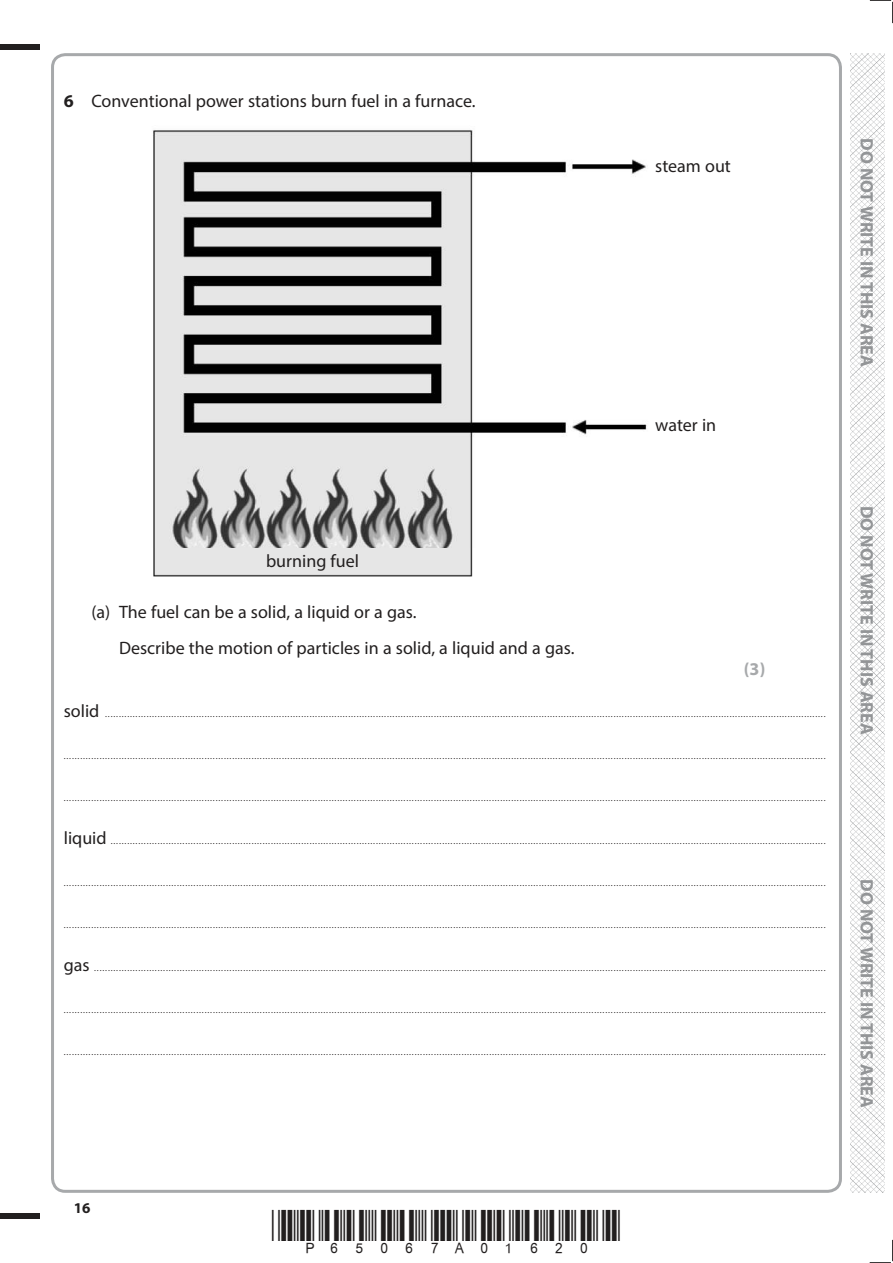
<style>
.page{position:relative;width:893px;height:1263px;background:#fff}
.page>*{position:absolute;margin:0;border:0;box-sizing:border-box;transform-origin:0 0}
.t1{font:18px/36px "Myriad Pro";color:#221f1f}
.t2{font:700 18px "Myriad Pro";color:#939597}
.t3{font:700 18px "Myriad Pro";color:#a7a9ab}
.t4{font:700 15px "Myriad Pro";color:#221f1f}
.t5{font:9px "Myriad Pro";color:#221f1f}
.s1{font-weight:700}
.s2{font-size:18px}
</style>
<div class="page">
<div style="left:0;top:44px;width:40px;height:5px;background:#221f1f"></div>
<div style="left:0;top:1214px;width:40px;height:5px;background:#221f1f"></div>
<svg style="left:870px;top:0;width:23px;height:23px"></svg>
<svg style="left:870px;top:1240px;width:23px;height:23px"></svg>
<img style="left:850px;top:53px;width:34px;height:1140px">
<img style="left:153px;top:547px;width:320px;height:30px">
<img style="left:153px;top:130px;width:494px;height:417px">
<h1 class="t1" style="left:64px;top:85px;width:413px"><span class="s1">6</span> Conventional power stations burn fuel in a furnace.</h1>
<h1 class="t1" style="left:655px;top:150px;width:77px">steam out</h1>
<h1 class="t1" style="left:266px;top:545px;width:95px">burning fuel</h1>
<h1 class="t1" style="left:119px;top:595px;width:457px;text-indent:-28px">(a) The fuel can be a solid, a liquid or a gas.<br>Describe the motion of particles in a solid, a liquid and a gas.</h1>
<h1 class="t1" style="left:655px;top:409px;width:62px">water in</h1>
<h1 class="t3" style="left:744px;top:662px;width:23px">(3)</h1>
<p class="t5" style="left:64px;top:710px;width:763px"><span class="s2">solid</span> .....................................................................................................................................................................................................................................................................</p>
<p class="t5" style="left:64px;top:753px;width:763px">....................................................................................................................................................................................................................................................................................</p>
<p class="t5" style="left:64px;top:795px;width:763px">....................................................................................................................................................................................................................................................................................</p>
<p class="t5" style="left:64px;top:837px;width:763px"><span class="s2">liquid</span> ...................................................................................................................................................................................................................................................................</p>
<p class="t5" style="left:64px;top:879px;width:763px">....................................................................................................................................................................................................................................................................................</p>
<p class="t5" style="left:64px;top:922px;width:763px">....................................................................................................................................................................................................................................................................................</p>
<p class="t5" style="left:64px;top:964px;width:763px"><span class="s2">gas</span> .........................................................................................................................................................................................................................................................................</p>
<p class="t5" style="left:64px;top:1006px;width:763px">....................................................................................................................................................................................................................................................................................</p>
<p class="t5" style="left:64px;top:1048px;width:763px">....................................................................................................................................................................................................................................................................................</p>
<h1 class="t2" style="left:877px;top:138px;width:230px;rotate:90deg">DO NOT WRITE IN THIS AREA</h1>
<h1 class="t2" style="left:877px;top:506px;width:230px;rotate:90deg">DO NOT WRITE IN THIS AREA</h1>
<h1 class="t2" style="left:877px;top:879px;width:230px;rotate:90deg">DO NOT WRITE IN THIS AREA</h1>
<h2 class="t4" style="left:74px;top:1202px;width:18px">16</h2>
</div>
